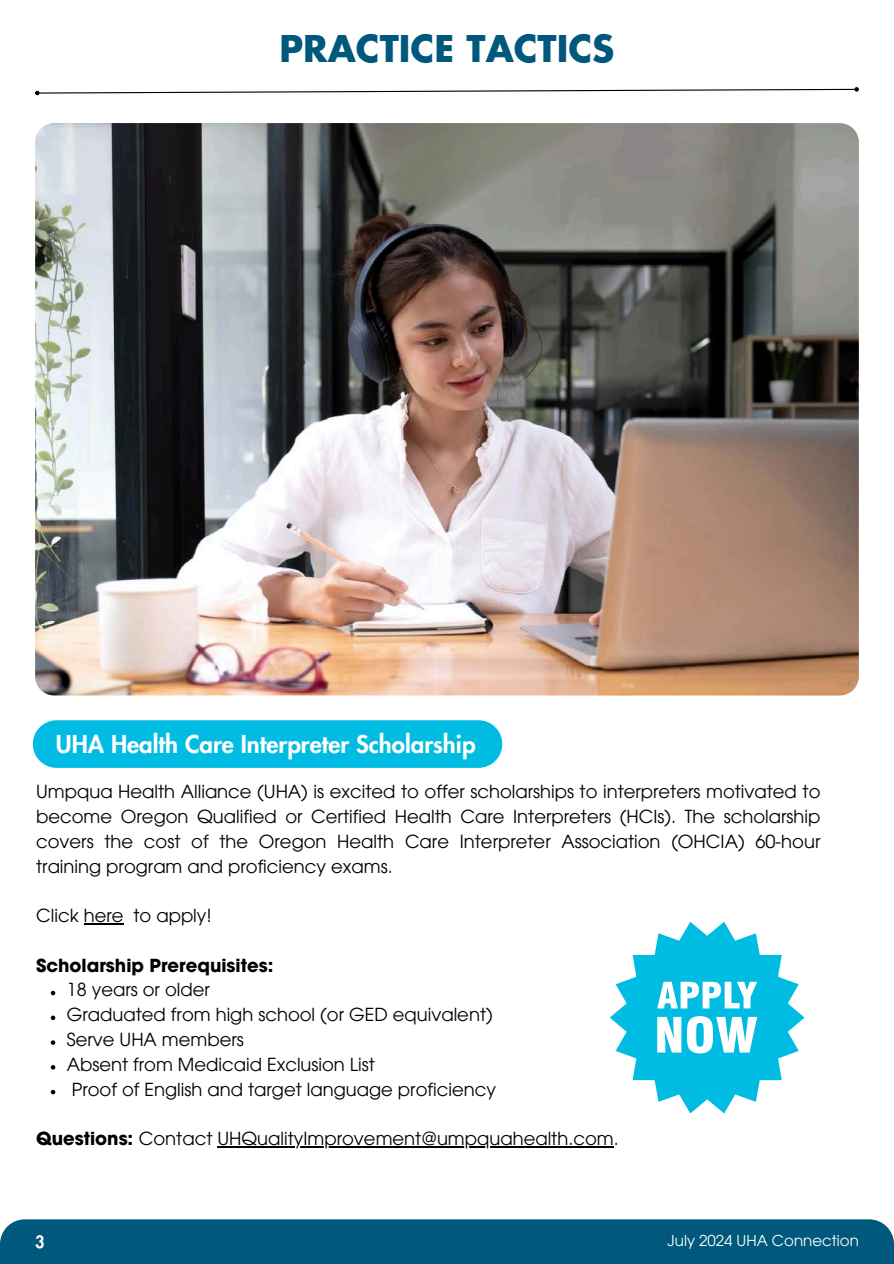
<style>
.page{position:relative;width:894px;height:1264px;background:#fff}
.page>*{position:absolute;margin:0;border:0;box-sizing:border-box;transform-origin:0 0}
.t1{font:700 36px "Futura LT Pro";color:#00587c}
.t2{font:800 24px "Futura LT Pro";color:#fff}
.t3{font:18px/24.8px "ITC Avant Garde Pro";color:#000;text-align:justify}
.t4{font:700 18px "ITC Avant Garde Pro";color:#000}
.t5{font:800 16.5px "Futura LT Pro";color:#fff}
.t6{font:15px "ITC Avant Garde Pro";color:#fff}
.s1{font-weight:700}
</style>
<div class="page">
<svg style="left:35px;top:87px;width:823px;height:8px"></svg>
<img style="left:35px;top:123px;width:823px;height:572px">
<div style="left:33px;top:720px;width:469px;height:47px;background:#00bce2;border-radius:24px"></div>
<div style="left:0;top:1219px;width:893px;height:44px;background:#00587c"></div>
<svg style="left:610px;top:921px;width:194px;height:192px"></svg>
<hr style="left:84px;top:923px;width:39px;height:1px;background:#000">
<svg style="left:51px;top:990px;width:4px;height:5px"></svg>
<svg style="left:51px;top:1015px;width:4px;height:5px"></svg>
<svg style="left:51px;top:1040px;width:4px;height:4px"></svg>
<svg style="left:51px;top:1065px;width:4px;height:4px"></svg>
<svg style="left:51px;top:1089px;width:4px;height:5px"></svg>
<hr style="left:217px;top:1146px;width:396px;height:1px;background:#000">
<h1 class="t1" style="left:279px;top:21px;width:336px">PRACTICE TACTICS</h1>
<h2 class="t2" style="left:56px;top:725px;width:421px">UHA Health Care Interpreter Scholarship</h2>
<p class="t3" style="left:36px;top:779px;width:785px">Umpqua Health Alliance (UHA) is excited to offer scholarships to interpreters motivated to become Oregon Qualified or Certified Health Care Interpreters (HCIs). The scholarship covers the cost of the Oregon Health Care Interpreter Association (OHCIA) 60-hour training program and proficiency exams.</p>
<p class="t3" style="left:36px;top:903px;width:177px">Click here to apply!</p>
<p class="t4" style="left:36px;top:953px;width:238px">Scholarship Prerequisites:</p>
<p class="t3" style="left:67px;top:977px;width:430px;text-align:left">18 years or older<br>Graduated from high school (or GED equivalent)<br>Serve UHA members<br>Absent from Medicaid Exclusion List<br>Proof of English and target language proficiency</p>
<p class="t3" style="left:36px;top:1125px;width:584px"><span class="s1">Questions:</span> Contact UHQualityImprovement@umpquahealth.com.</p>
<p class="t5" style="left:35px;top:1229px;width:11px">3</p>
<p class="t6" style="left:667px;top:1230px;width:193px">July 2024 UHA Connection</p>
</div>
